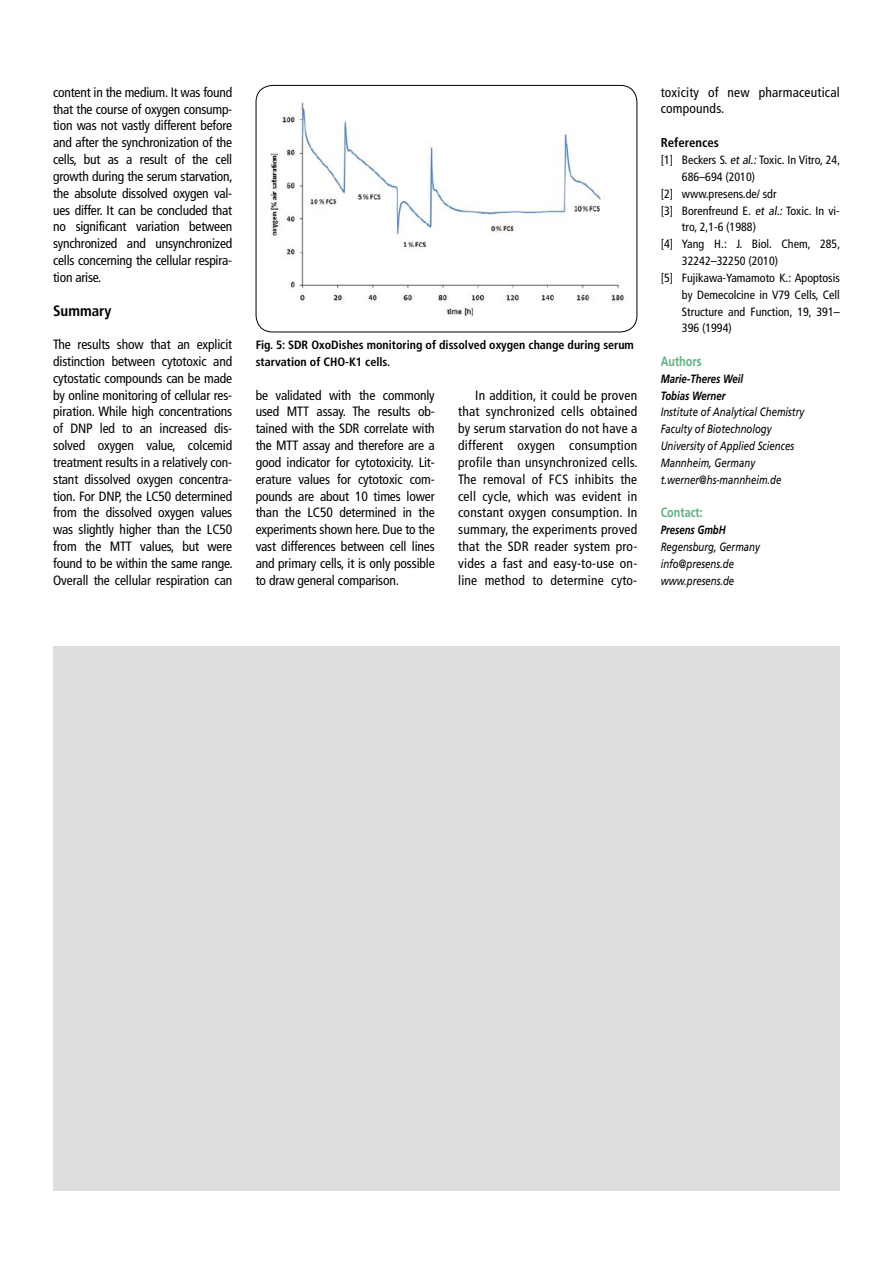
<style>
.page{position:relative;width:893px;height:1263px;background:#fff}
.page>*{position:absolute;margin:0;border:0;box-sizing:border-box;transform-origin:0 0}
.t1{font:700 condensed 15px "Frutiger LT Com";color:#000}
.t2{font:condensed 13.5px/16.8px "Frutiger LT Com";letter-spacing:-.01em;color:#000;text-align:justify}
.t3{font:condensed 13.5px/16.8px "Frutiger LT Com";letter-spacing:.015em;color:#000}
.t4{font:700 13.5px "Frutiger LT Com";color:#5db080;scale:.8 1}
.t5{font:700 condensed 12.75px "Frutiger LT Com";color:#000}
.t6{font:condensed 12px "Frutiger LT Com";color:#000}
.t7{font:italic 12px/16.8px "Frutiger LT Com";color:#000;scale:.8 1}
.t8{font:700 condensed 12px/16.8px "Frutiger LT Com";color:#000}
.t9{font:italic 700 12px/16.8px "Frutiger LT Com";color:#000;scale:.8 1}
</style>
<div class="page">
<img style="left:270px;top:102px;width:355px;height:214px">
<div style="left:256px;top:85px;width:381px;height:247px;border:1px solid #000;border-radius:17px"></div>
<div style="left:53px;top:646px;width:787px;height:545px;background:#dcddde"></div>
<p class="t2" style="left:53px;top:84px;width:181px">content in the medium. It was found that the course of oxygen consump&shy;tion was not vastly different before and after the synchronization of the cells, but as a result of the cell growth during the serum starvation, the absolute dissolved oxygen val&shy;ues differ. It can be concluded that no significant variation between synchronized and unsynchronized cells concerning the cellular respira&shy;tion arise.</p>
<p class="t1" style="left:53px;top:301px;width:60px">Summary</p>
<p class="t2" style="left:53px;top:336px;width:181px">The results show that an explicit distinction between cytotoxic and cytostatic compounds can be made by online monitoring of cellular res&shy;piration. While high concentrations of DNP led to an increased dis&shy;solved oxygen value, colcemid treatment results in a relatively con&shy;stant dissolved oxygen concentra&shy;tion. For DNP, the LC50 determined from the dissolved oxygen values was slightly higher than the LC50 from the MTT values, but were found to be within the same range.<br>Overall the cellular respiration can</p>
<p class="t8" style="left:256px;top:337px;width:380px">Fig. 5: SDR OxoDishes monitoring of dissolved oxygen change during serum starvation of CHO-K1 cells.</p>
<p class="t2" style="left:256px;top:387px;width:181px">be validated with the commonly used MTT assay. The results ob&shy;tained with the SDR correlate with the MTT assay and therefore are a good indicator for cytotoxicity. Lit&shy;erature values for cytotoxic com&shy;pounds are about 10 times lower than the LC50 determined in the experiments shown here. Due to the vast differences between cell lines and primary cells, it is only possible to draw general comparison.</p>
<p class="t2" style="left:458px;top:387px;width:181px;text-indent:17px">In addition, it could be proven that synchronized cells obtained by serum starvation do not have a different oxygen consumption profile than unsynchronized cells.<br>The removal of FCS inhibits the cell cycle, which was evident in constant oxygen consumption. In summary, the experiments proved that the SDR reader system pro&shy;vides a fast and easy-to-use on&shy;line method to determine cyto-</p>
<p class="t3" style="left:661px;top:84px;width:181px">toxicity of new pharmaceutical compounds.</p>
<p class="t5" style="left:661px;top:135px;width:60px">References</p>
<p class="t6" style="left:661px;top:153px;width:181px">[1] Beckers S. et al.:Toxic. In Vitro, 24,</p>
<p class="t6" style="left:682px;top:170px;width:75px">686–694 (2010)</p>
<p class="t6" style="left:661px;top:187px;width:117px">[2] www.presens.de/ sdr</p>
<p class="t6" style="left:661px;top:203px;width:181px">[3] Borenfreund E. et al.: Toxic. In vi-</p>
<p class="t6" style="left:682px;top:220px;width:76px">tro, 2,1-6 (1988)</p>
<p class="t6" style="left:661px;top:237px;width:181px">[4] Yang H.: J. Biol. Chem, 285,</p>
<p class="t6" style="left:682px;top:254px;width:98px">32242–32250 (2010)</p>
<p class="t6" style="left:661px;top:271px;width:181px">[5] Fujikawa-Yamamoto K.: Apoptosis</p>
<p class="t6" style="left:682px;top:288px;width:159px">by Demecolcine in V79 Cells, Cell</p>
<p class="t6" style="left:682px;top:304px;width:159px">Structure and Function, 19, 391–</p>
<p class="t6" style="left:682px;top:321px;width:51px">396 (1994)</p>
<p class="t4" style="left:661px;top:353px;width:52px">Authors</p>
<p class="t9" style="left:661px;top:370px;width:105px">Marie-Theres Weil<br>Tobias Werner</p>
<p class="t7" style="left:661px;top:404px;width:181px">Institute of Analytical Chemistry<br>Faculty of Biotechnology<br>University of Applied Sciences<br>Mannheim, Germany t.werner@hs-mannheim.de</p>
<p class="t4" style="left:661px;top:505px;width:54px">Contact:</p>
<p class="t9" style="left:661px;top:522px;width:83px">Presens GmbH</p>
<p class="t7" style="left:661px;top:539px;width:126px">Regensburg, Germany info@presens.de www.presens.de</p>
</div>
